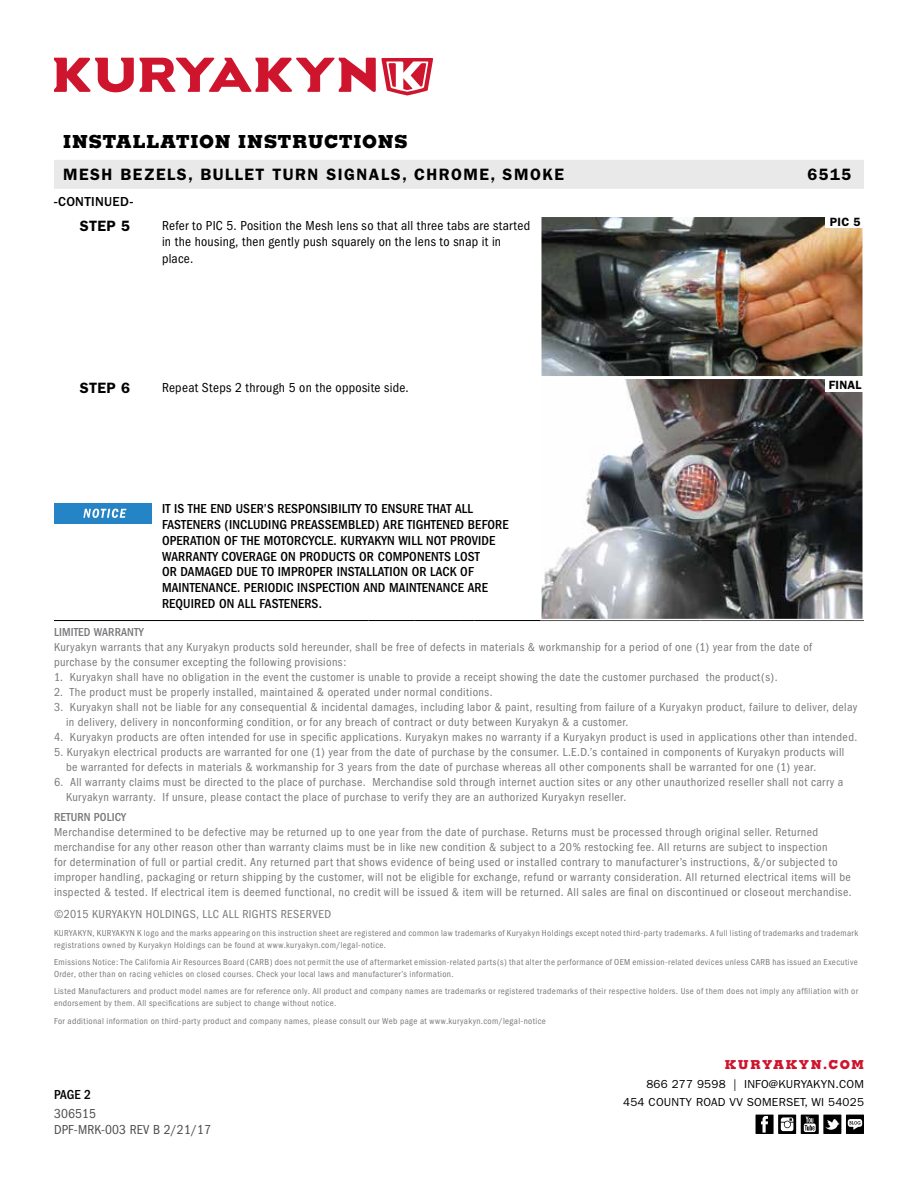
<style>
.page{position:relative;width:918px;height:1188px;background:#fff}
.page>*{position:absolute;margin:0;border:0;box-sizing:border-box;transform-origin:0 0}
.t1{font:800 18px "Memphis";letter-spacing:.04em;color:#000}
.t2{font:600 16.5px "Franklin Gothic";letter-spacing:.09em;color:#000}
.t3{font:600 15px "Franklin Gothic";letter-spacing:.02em;color:#000}
.t4{font:500 condensed 13.5px/15.8px "Franklin Gothic";letter-spacing:.01em;color:#000}
.t5{font:condensed 13.5px/16.5px "Franklin Gothic";letter-spacing:.02em;color:#000}
.t6{font:condensed 13.5px/15.8px "Franklin Gothic";letter-spacing:.01em;color:#4d4d4f}
.t7{font:500 13.5px "Franklin Gothic";letter-spacing:.025em;color:#000}
.t8{font:800 12.3px "Memphis";letter-spacing:.12em;color:#ce152d}
.t9{font:condensed 12px/15px "Franklin Gothic";letter-spacing:.035em;color:#77787b}
.t10{font:500 condensed 12px "Franklin Gothic";letter-spacing:.01em;color:#77787b}
.t11{font:600 12px "Franklin Gothic";letter-spacing:.02em;color:#000}
.t12{font:11.7px/18px "Franklin Gothic";letter-spacing:.02em;color:#000;text-align:right}
.t13{font:condensed 9px/12px "Franklin Gothic";letter-spacing:.045em;color:#77787b}
</style>
<div class="page">
<svg style="left:54px;top:58px;width:379px;height:38px"></svg>
<div style="left:54px;top:160px;width:810px;height:29px;background:#e9e9ea"></div>
<div style="left:846px;top:1115px;width:18px;height:19px;background:#000"></div>
<svg style="left:848px;top:1119px;width:14px;height:11px"></svg>
<svg style="left:778px;top:1115px;width:18px;height:19px"></svg>
<svg style="left:781px;top:1117px;width:12px;height:14px"></svg>
<div style="left:756px;top:1115px;width:18px;height:19px;background:#000"></div>
<svg style="left:761px;top:1116px;width:7px;height:17px"></svg>
<svg style="left:801px;top:1115px;width:18px;height:19px"></svg>
<svg style="left:804px;top:1117px;width:12px;height:15px"></svg>
<div style="left:823px;top:1115px;width:18px;height:19px;background:#000"></div>
<svg style="left:825px;top:1119px;width:15px;height:11px"></svg>
<hr style="left:54px;top:620px;width:54px;height:1px;background:#000">
<hr style="left:108px;top:620px;width:54px;height:1px;background:#000">
<hr style="left:162px;top:620px;width:206px;height:1px;background:#000">
<hr style="left:368px;top:620px;width:46px;height:1px;background:#000">
<hr style="left:414px;top:620px;width:46px;height:1px;background:#000">
<svg style="left:460px;top:620px;width:14px;height:1px"></svg>
<hr style="left:474px;top:620px;width:66px;height:1px;background:#000">
<hr style="left:540px;top:620px;width:161px;height:1px;background:#000">
<hr style="left:701px;top:620px;width:163px;height:1px;background:#000">
<img style="left:543px;top:219px;width:318px;height:398px">
<div style="left:540px;top:216px;width:324px;height:162px;border:2px solid #fff"></div>
<div style="left:540px;top:378px;width:324px;height:242px;border:2px solid #fff"></div>
<div style="left:54px;top:503px;width:97px;height:20px;background:#2484c6"></div>
<svg style="left:83px;top:509px;width:43px;height:9px"></svg>
<div style="left:825px;top:378px;width:41px;height:14px;background:#fff"></div>
<div style="left:825px;top:215px;width:41px;height:13px;background:#fff"></div>
<h1 class="t1" style="left:63px;top:130px;width:346px">INSTALLATION INSTRUCTIONS</h1>
<h2 class="t2" style="left:63px;top:165px;width:502px">MESH BEZELS, BULLET TURN SIGNALS, CHROME, SMOKE</h2>
<h2 class="t2" style="left:807px;top:165px;width:46px">6515</h2>
<p class="t7" style="left:54px;top:194px;width:81px">-CONTINUED-</p>
<p class="t3" style="left:80px;top:217px;width:52px">STEP 5</p>
<p class="t5" style="left:162px;top:217px;width:370px">Refer to PIC 5. Position the Mesh lens so that all three tabs are started in the housing, then gently push squarely on the lens to snap it in place.</p>
<p class="t3" style="left:80px;top:379px;width:52px">STEP 6</p>
<p class="t5" style="left:162px;top:379px;width:248px">Repeat Steps 2 through 5 on the opposite side.</p>
<p class="t4" style="left:162px;top:501px;width:348px">IT IS THE END USER’S RESPONSIBILITY TO ENSURE THAT ALL FASTENERS (INCLUDING PREASSEMBLED) ARE TIGHTENED BEFORE OPERATION OF THE MOTORCYCLE. KURYAKYN WILL NOT PROVIDE WARRANTY COVERAGE ON PRODUCTS OR COMPONENTS LOST<br>OR DAMAGED DUE TO IMPROPER INSTALLATION OR LACK OF MAINTENANCE. PERIODIC INSPECTION AND MAINTENANCE ARE REQUIRED ON ALL FASTENERS.</p>
<p class="t11" style="left:830px;top:215px;width:32px">PIC 5</p>
<p class="t11" style="left:829px;top:378px;width:34px">FINAL</p>
<p class="t10" style="left:54px;top:625px;width:91px">LIMITED WARRANTY</p>
<p class="t9" style="left:54px;top:639px;width:760px">Kuryakyn warrants that any Kuryakyn products sold hereunder, shall be free of defects in materials &amp; workmanship for a period of one (1) year from the date of purchase by the consumer excepting the following provisions:</p>
<p class="t9" style="left:54px;top:669px;width:725px">1. Kuryakyn shall have no obligation in the event the customer is unable to provide a receipt showing the date the customer purchased the product(s).</p>
<p class="t9" style="left:54px;top:684px;width:440px">2. The product must be properly installed, maintained &amp; operated under normal conditions.</p>
<p class="t9" style="left:66px;top:699px;width:793px;text-indent:-12px">3. Kuryakyn shall not be liable for any consequential &amp; incidental damages, including labor &amp; paint, resulting from failure of a Kuryakyn product, failure to deliver, delay in delivery, delivery in nonconforming condition, or for any breach of contract or duty between Kuryakyn &amp; a customer.</p>
<p class="t9" style="left:54px;top:729px;width:805px">4. Kuryakyn products are often intended for use in specific applications. Kuryakyn makes no warranty if a Kuryakyn product is used in applications other than intended.</p>
<p class="t9" style="left:66px;top:744px;width:780px;text-indent:-12px">5. Kuryakyn electrical products are warranted for one (1) year from the date of purchase by the consumer. L.E.D.’s contained in components of Kuryakyn products will be warranted for defects in materials &amp; workmanship for 3 years from the date of purchase whereas all other components shall be warranted for one (1) year.</p>
<p class="t9" style="left:66px;top:774px;width:779px;text-indent:-12px">6. All warranty claims must be directed to the place of purchase. Merchandise sold through internet auction sites or any other unauthorized reseller shall not carry a<br>Kuryakyn warranty. If unsure, please contact the place of purchase to verify they are an authorized Kuryakyn reseller.</p>
<p class="t10" style="left:54px;top:811px;width:74px">RETURN POLICY</p>
<p class="t9" style="left:54px;top:825px;width:799px">Merchandise determined to be defective may be returned up to one year from the date of purchase. Returns must be processed through original seller. Returned merchandise for any other reason other than warranty claims must be in like new condition &amp; subject to a 20% restocking fee. All returns are subject to inspection<br>for determination of full or partial credit. Any returned part that shows evidence of being used or installed contrary to manufacturer’s instructions, &amp;/or subjected to improper handling, packaging or return shipping by the customer, will not be eligible for exchange, refund or warranty consideration. All returned electrical items will be inspected &amp; tested. If electrical item is deemed functional, no credit will be issued &amp; item will be returned. All sales are final on discontinued or closeout merchandise.</p>
<p class="t9" style="left:54px;top:907px;width:279px">©2015 KURYAKYN HOLDINGS, LLC ALL RIGHTS RESERVED</p>
<p class="t13" style="left:54px;top:927px;width:806px">KURYAKYN, KURYAKYN K logo and the marks appearing on this instruction sheet are registered and common law trademarks of Kuryakyn Holdings except noted third-party trademarks. A full listing of trademarks and trademark registrations owned by Kuryakyn Holdings can be found at www.kuryakyn.com/legal-notice.</p>
<p class="t13" style="left:54px;top:956px;width:805px">Emissions Notice: The California Air Resources Board (CARB) does not permit the use of aftermarket emission-related parts(s) that alter the performance of OEM emission-related devices unless CARB has issued an Executive<br>Order, other than on racing vehicles on closed courses. Check your local laws and manufacturer’s information.</p>
<p class="t13" style="left:54px;top:986px;width:806px">Listed Manufacturers and product model names are for reference only. All product and company names are trademarks or registered trademarks of their respective holders. Use of them does not imply any affiliation with or endorsement by them. All specifications are subject to change without notice.</p>
<p class="t13" style="left:54px;top:1015px;width:493px">For additional information on third-party product and company names, please consult our Web page at www.kuryakyn.com/legal-notice</p>
<p class="t4" style="left:54px;top:1087px;width:39px">PAGE 2</p>
<p class="t6" style="left:54px;top:1106px;width:159px">306515<br>DPF-MRK-003 REV B 2/21/17</p>
<p class="t8" style="left:725px;top:1057px;width:141px">KURYAKYN.COM</p>
<p class="t12" style="left:623px;top:1076px;width:242px">866 277 9598 | INFO@KURYAKYN.COM<br>454 COUNTY ROAD VV SOMERSET, WI 54025</p>
</div>
